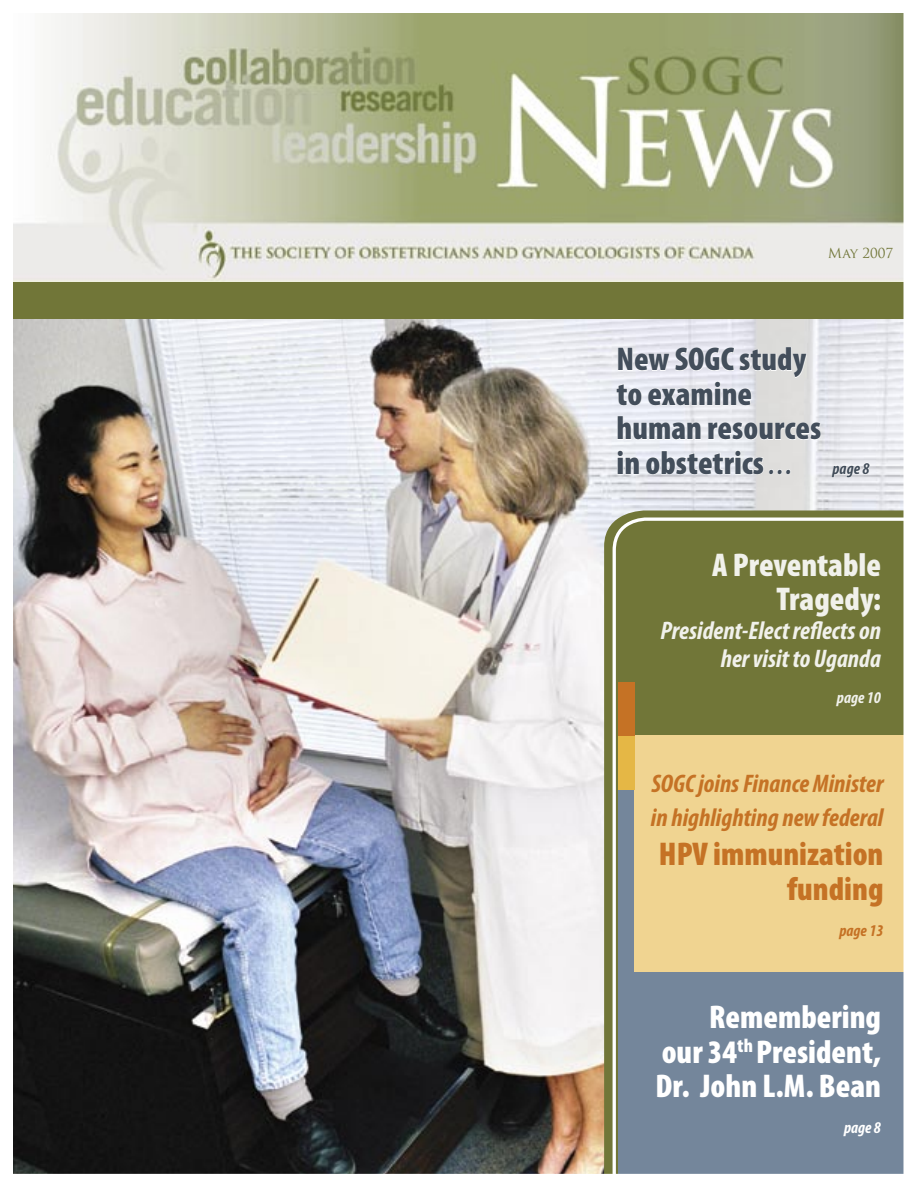
<style>
.page{position:relative;width:918px;height:1188px;background:#fff}
.page>*{position:absolute;margin:0;border:0;box-sizing:border-box;transform-origin:0 0}
.t1{font:900 condensed 33px/34.5px "Myriad Pro";color:#434e5b}
.t2{font:900 condensed 33px/34.5px "Myriad Pro";color:#fff;text-align:justify}
.t3{font:900 condensed 33px/34.5px "Myriad Pro";color:#c57225;text-align:right}
.t4{font:900 condensed 33px/34.5px "Myriad Pro";color:#f1f1eb;text-align:right}
.t5{font:italic 700 condensed 25.5px/34.5px "Myriad Pro";color:#c57225}
.t6{font:italic 700 condensed 25.5px/28.5px "Myriad Pro";color:#f1f1eb;text-align:right}
.t7{font:italic 700 condensed 16.5px "Myriad Pro";color:#c57225}
.t8{font:italic 700 condensed 16.5px "Myriad Pro";color:#f1f1eb}
.t9{font:italic 700 condensed 16.5px "Myriad Pro";color:#fff}
.t10{font:italic 700 condensed 16.5px "Myriad Pro";color:#434e5b}
.t11{font:13.5px "Trajan Pro";color:#717638}
.s1{font-weight:700;font-style:italic;font-size:25.5px}
</style>
<div class="page">
<img style="left:13px;top:13px;width:891px;height:1161px">
<p class="t11" style="left:828px;top:244px;width:67px">May 2007</p>
<p class="t1" style="left:617px;top:343px;width:206px">New SOGC study to examine human resources in obstetrics <span class="s1">…</span></p>
<p class="t10" style="left:832px;top:460px;width:39px">page 8</p>
<p class="t4" style="left:712px;top:548px;width:170px">A Preventable<br>Tragedy:</p>
<p class="t6" style="left:660px;top:617px;width:222px">President-Elect reflects on her visit to Uganda</p>
<p class="t8" style="left:837px;top:689px;width:46px">page 10</p>
<p class="t5" style="left:651px;top:767px;width:234px">SOGC joins Finance Minister in highlighting new federal</p>
<p class="t3" style="left:659px;top:838px;width:226px">HPV immunization funding</p>
<p class="t7" style="left:839px;top:922px;width:46px">page 13</p>
<p class="t2" style="left:655px;top:1000px;width:227px;text-indent:54px">Remembering our 34<sup>th</sup> President, Dr. John L.M. Bean</p>
<p class="t9" style="left:844px;top:1119px;width:39px">page 8</p>
</div>
